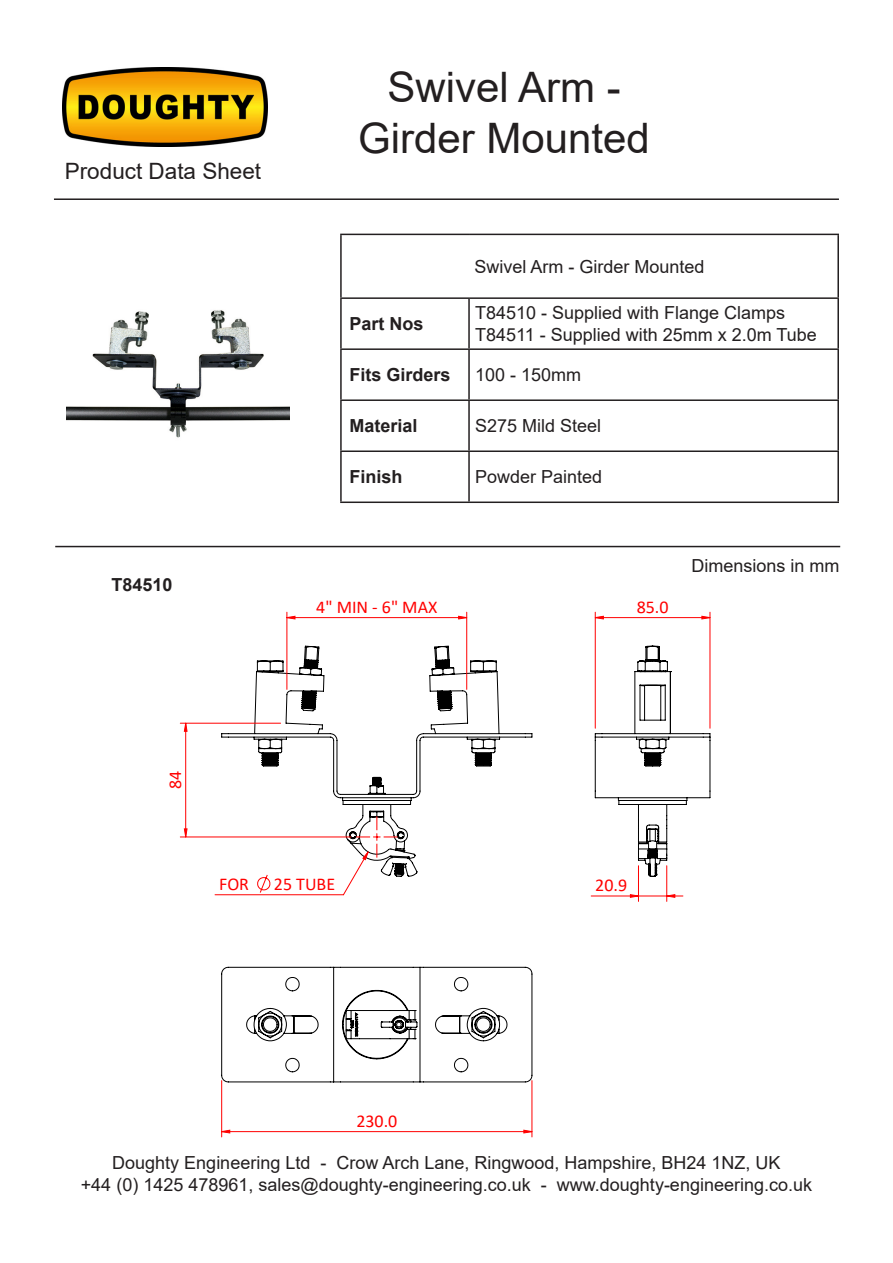
<style>
.page{position:relative;width:893px;height:1263px;background:#fff}
.page>*{position:absolute;margin:0;border:0;box-sizing:border-box;transform-origin:0 0}
.t1{font:42px/50.4px "Arial";color:#231f20;text-align:center}
.t2{font:22.5px "Arial";color:#231f20}
.t3{font:18px "Arial";color:#231f20}
.t4{font:700 18px "Arial";color:#231f20}
.t5{font:18px "Calibri";color:#f00}
</style>
<div class="page">
<img style="left:63px;top:68px;width:205px;height:79px">
<hr style="left:54px;top:198px;width:785px;height:2px;background:#231f20">
<hr style="left:55px;top:546px;width:785px;height:1px;background:#231f20">
<img style="left:66px;top:310px;width:224px;height:128px">
<svg style="left:221px;top:645px;width:312px;height:232px"></svg>
<svg style="left:594px;top:645px;width:117px;height:232px"></svg>
<svg style="left:221px;top:966px;width:312px;height:117px"></svg>
<hr style="left:159px;top:1193px;width:564px;height:1px;background:#c0c0c0">
<hr style="left:159px;top:591px;width:1px;height:551px;background:#c0c0c0">
<hr style="left:159px;top:591px;width:564px;height:1px;background:#c0c0c0">
<hr style="left:765px;top:591px;width:1px;height:551px;background:#c0c0c0">
<hr style="left:710px;top:612px;width:1px;height:116px;background:#f00">
<hr style="left:595px;top:612px;width:1px;height:116px;background:#f00">
<hr style="left:287px;top:612px;width:1px;height:77px;background:#f00">
<hr style="left:466px;top:612px;width:1px;height:77px;background:#f00">
<hr style="left:180px;top:723px;width:101px;height:1px;background:#f00">
<hr style="left:180px;top:837px;width:171px;height:1px;background:#f00">
<hr style="left:638px;top:866px;width:1px;height:35px;background:#f00">
<hr style="left:666px;top:866px;width:1px;height:35px;background:#f00">
<hr style="left:591px;top:896px;width:47px;height:1px;background:#f00">
<hr style="left:221px;top:1080px;width:1px;height:57px;background:#f00">
<hr style="left:532px;top:1080px;width:1px;height:57px;background:#f00">
<svg style="left:594px;top:615px;width:117px;height:5px"></svg>
<svg style="left:214px;top:816px;width:183px;height:80px"></svg>
<svg style="left:286px;top:615px;width:182px;height:5px"></svg>
<svg style="left:184px;top:722px;width:4px;height:116px"></svg>
<svg style="left:630px;top:894px;width:53px;height:4px"></svg>
<svg style="left:221px;top:1129px;width:312px;height:5px"></svg>
<hr style="left:340px;top:234px;width:129px;height:1px;background:#231f20">
<hr style="left:340px;top:235px;width:2px;height:62px;background:#231f20">
<hr style="left:469px;top:234px;width:370px;height:1px;background:#231f20">
<hr style="left:837px;top:235px;width:2px;height:62px;background:#231f20">
<hr style="left:340px;top:297px;width:129px;height:2px;background:#231f20">
<hr style="left:340px;top:299px;width:2px;height:49px;background:#231f20">
<hr style="left:469px;top:297px;width:370px;height:2px;background:#231f20">
<hr style="left:468px;top:299px;width:2px;height:49px;background:#231f20">
<hr style="left:837px;top:299px;width:2px;height:49px;background:#231f20">
<hr style="left:340px;top:348px;width:129px;height:2px;background:#231f20">
<hr style="left:340px;top:350px;width:2px;height:49px;background:#231f20">
<hr style="left:469px;top:348px;width:370px;height:2px;background:#231f20">
<hr style="left:468px;top:350px;width:2px;height:49px;background:#231f20">
<hr style="left:837px;top:350px;width:2px;height:49px;background:#231f20">
<hr style="left:340px;top:399px;width:129px;height:2px;background:#231f20">
<hr style="left:340px;top:401px;width:2px;height:49px;background:#231f20">
<hr style="left:469px;top:399px;width:370px;height:2px;background:#231f20">
<hr style="left:468px;top:401px;width:2px;height:49px;background:#231f20">
<hr style="left:837px;top:401px;width:2px;height:49px;background:#231f20">
<hr style="left:468px;top:452px;width:2px;height:49px;background:#231f20">
<hr style="left:340px;top:450px;width:129px;height:2px;background:#231f20">
<hr style="left:340px;top:452px;width:2px;height:49px;background:#231f20">
<hr style="left:469px;top:450px;width:370px;height:2px;background:#231f20">
<hr style="left:837px;top:452px;width:2px;height:49px;background:#231f20">
<hr style="left:340px;top:501px;width:129px;height:2px;background:#231f20">
<hr style="left:469px;top:501px;width:370px;height:2px;background:#231f20">
<p class="t2" style="left:65px;top:155px;width:198px">Product Data Sheet</p>
<p class="t4" style="left:112px;top:572px;width:63px">T84510</p>
<p class="t1" style="left:358px;top:62px;width:293px">Swivel Arm -<br>Girder Mounted</p>
<p class="t4" style="left:349px;top:311px;width:76px">Part Nos</p>
<p class="t3" style="left:474px;top:254px;width:232px">Swivel Arm - Girder Mounted</p>
<p class="t3" style="left:475px;top:301px;width:312px">T84510 - Supplied with Flange Clamps</p>
<p class="t3" style="left:475px;top:322px;width:343px">T84511 - Supplied with 25mm x 2.0m Tube</p>
<p class="t4" style="left:349px;top:362px;width:103px">Fits Girders</p>
<p class="t3" style="left:475px;top:362px;width:108px">100 - 150mm</p>
<p class="t4" style="left:349px;top:413px;width:70px">Material</p>
<p class="t3" style="left:475px;top:414px;width:128px">S275 Mild Steel</p>
<p class="t4" style="left:349px;top:464px;width:55px">Finish</p>
<p class="t3" style="left:475px;top:465px;width:129px">Powder Painted</p>
<p class="t5" style="left:316px;top:594px;width:123px">4" MIN - 6" MAX</p>
<p class="t5" style="left:637px;top:595px;width:33px">85.0</p>
<p class="t3" style="left:691px;top:553px;width:150px">Dimensions in mm</p>
<p class="t5" style="left:163px;top:789px;width:20px;rotate:-90deg">84</p>
<p class="t5" style="left:219px;top:871px;width:31px">FOR</p>
<p class="t5" style="left:274px;top:871px;width:63px">25 TUBE</p>
<p class="t5" style="left:356px;top:1108px;width:43px">230.0</p>
<p class="t5" style="left:595px;top:873px;width:33px">20.9</p>
<p class="t3" style="left:112px;top:1150px;width:670px">Doughty Engineering Ltd - Crow Arch Lane, Ringwood, Hampshire, BH24 1NZ, UK</p>
<p class="t3" style="left:81px;top:1172px;width:733px">+44 (0) 1425 478961, sales@doughty-engineering.co.uk - www.doughty-engineering.co.uk</p>
</div>
